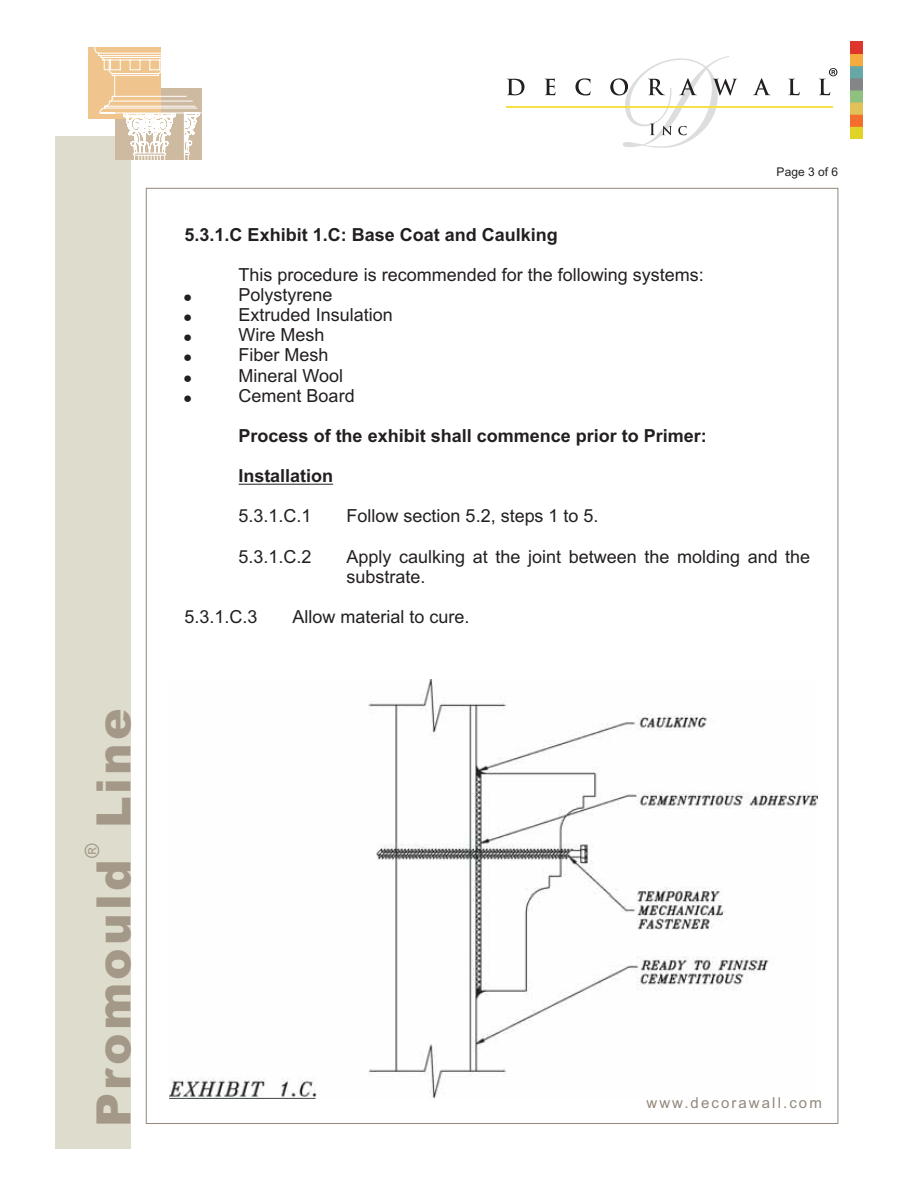
<style>
.page{position:relative;width:918px;height:1188px;background:#fff}
.page>*{position:absolute;margin:0;border:0;box-sizing:border-box;transform-origin:0 0}
.t1{font:900 47.4px "Arial";letter-spacing:.065em;color:#a49988}
.t2{font:19.65px "Arial";color:#a49988}
.t3{font:18px/20.1px "Arial";color:#231f20}
.t4{font:700 18px "Arial";color:#231f20}
.t5{font:15px "Arial";letter-spacing:.14em;color:#92887b}
.t6{font:12px "Arial";color:#231f20}
</style>
<div class="page">
<img style="left:170px;top:680px;width:648px;height:418px">
<div style="left:55px;top:136px;width:76px;height:1012px;background:#dddccd"></div>
<img style="left:850px;top:41px;width:12px;height:97px">
<div style="left:89px;top:47px;width:72px;height:72px;background:#efc48d"></div>
<svg style="left:94px;top:47px;width:108px;height:113px"></svg>
<hr style="left:239px;top:484px;width:94px;height:1px;background:#231f20">
<hr style="left:507px;top:107px;width:326px;height:1px;background:#f7e045">
<svg style="left:507px;top:79px;width:17px;height:16px"></svg>
<svg style="left:544px;top:79px;width:11px;height:16px"></svg>
<svg style="left:575px;top:78px;width:16px;height:17px"></svg>
<svg style="left:610px;top:56px;width:127px;height:92px"></svg>
<svg style="left:753px;top:78px;width:18px;height:17px"></svg>
<svg style="left:788px;top:79px;width:12px;height:16px"></svg>
<svg style="left:819px;top:68px;width:18px;height:27px"></svg>
<h1 class="t1" style="left:86px;top:1127px;width:421px;rotate:-90deg">Promould Line</h1>
<p class="t2" style="left:85px;top:858px;width:16px;rotate:-90deg">®</p>
<p class="t6" style="left:777px;top:167px;width:63px">Page 3 of 6</p>
<p class="t4" style="left:185px;top:228px;width:375px">5.3.1.C Exhibit 1.C: Base Coat and Caulking</p>
<p class="t3" style="left:239px;top:266px;width:467px">This procedure is recommended for the following systems:<br>Polystyrene<br>Extruded Insulation<br>Wire Mesh<br>Fiber Mesh<br>Mineral Wool<br>Cement Board</p>
<p class="t4" style="left:239px;top:429px;width:470px">Process of the exhibit shall commence prior to Primer:</p>
<p class="t4" style="left:239px;top:469px;width:96px">Installation</p>
<p class="t3" style="left:239px;top:508px;width:75px">5.3.1.C.1</p>
<p class="t3" style="left:347px;top:508px;width:253px">Follow section 5.2, steps 1 to 5.</p>
<p class="t3" style="left:239px;top:548px;width:75px">5.3.1.C.2</p>
<p class="t3" style="left:347px;top:548px;width:465px">Apply caulking at the joint between the molding and the substrate.</p>
<p class="t3" style="left:185px;top:608px;width:75px">5.3.1.C.3</p>
<p class="t3" style="left:293px;top:608px;width:179px">Allow material to cure.</p>
<p class="t5" style="left:646px;top:1097px;width:177px">www.decorawall.com</p>
</div>
